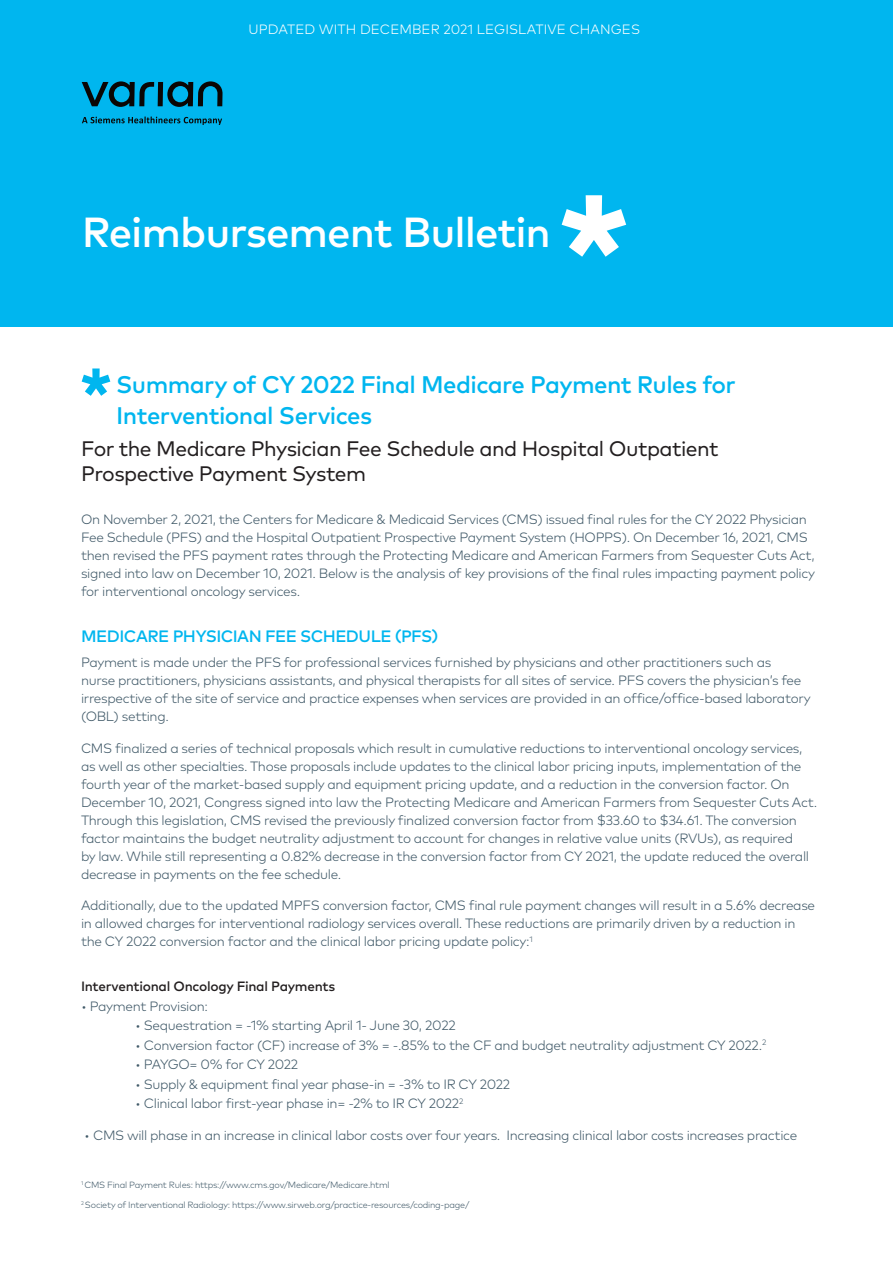
<style>
.page{position:relative;width:893px;height:1263px;background:#fff}
.page>*{position:absolute;margin:0;border:0;box-sizing:border-box;transform-origin:0 0}
.Headline_NEW_brandin{font:500 42px "Mark OT";letter-spacing:-.025em;color:#fff}
.Headline_NEW_brandin-2{font:500 24px/31.5px "Mark OT";letter-spacing:-.025em;color:#00b6ef}
.Headline2_NEW_brandi{font:21px/25.2px "Mark OT";letter-spacing:-.025em;color:#231f20}
.Subhead_1{font:500 16.5px "Mark OT";letter-spacing:-.03em;color:#00b6ef}
.body{font:300 13.5px/18px "Mark OT";letter-spacing:-.025em;color:#405968}
.Subhead_2{font:300 13.5px "Mark OT";letter-spacing:-.025em;color:#405968}
.Copyright_body{font:300 13.5px "Mark OT";letter-spacing:.005em;color:#fff}
.body-2{font:500 13.5px "Mark OT";letter-spacing:-.02em;color:#231f20}
.body-3{font:300 9px "Mark OT";letter-spacing:-.025em;color:#405968}
</style>
<div class="page">
<div style="left:0;top:0;width:893px;height:326px;background:#00b6ef"></div>
<svg style="left:82px;top:117px;width:140px;height:8px"></svg>
<svg style="left:81px;top:81px;width:142px;height:26px"></svg>
<svg style="left:562px;top:195px;width:64px;height:62px"></svg>
<svg style="left:82px;top:368px;width:28px;height:28px"></svg>
<p class="Copyright_body" style="left:248px;top:21px;width:393px">UPDATED WITH DECEMBER 2021 LEGISLATIVE CHANGES</p>
<p class="Headline_NEW_brandin" style="left:82px;top:205px;width:471px">Reimbursement Bulletin</p>
<p class="Headline_NEW_brandin-2" style="left:116px;top:368px;width:621px">Summary of CY 2022 Final Medicare Payment Rules for<br>Interventional Services</p>
<p class="Headline2_NEW_brandi" style="left:81px;top:436px;width:639px">For the Medicare Physician Fee Schedule and Hospital Outpatient<br>Prospective Payment System</p>
<p class="body" style="left:81px;top:510px;width:736px">On November 2, 2021, the Centers for Medicare &amp; Medicaid Services (CMS) issued final rules for the CY 2022 Physician Fee Schedule (PFS) and the Hospital Outpatient Prospective Payment System (HOPPS). On December 16, 2021, CMS then revised the PFS payment rates through the Protecting Medicare and American Farmers from Sequester Cuts Act, signed into law on December 10, 2021. Below is the analysis of key provisions of the final rules impacting payment policy for interventional oncology services.</p>
<p class="Subhead_1" style="left:81px;top:626px;width:359px">MEDICARE PHYSICIAN FEE SCHEDULE (PFS)</p>
<p class="body" style="left:81px;top:653px;width:731px">Payment is made under the PFS for professional services furnished by physicians and other practitioners such as<br>nurse practitioners, physicians assistants, and physical therapists for all sites of service. PFS covers the physician’s fee irrespective of the site of service and practice expenses when services are provided in an office/office-based laboratory (OBL) setting.</p>
<p class="body" style="left:81px;top:739px;width:738px">CMS finalized a series of technical proposals which result in cumulative reductions to interventional oncology services, as well as other specialties. Those proposals include updates to the clinical labor pricing inputs, implementation of the fourth year of the market-based supply and equipment pricing update, and a reduction in the conversion factor. On December 10, 2021, Congress signed into law the Protecting Medicare and American Farmers from Sequester Cuts Act.<br>Through this legislation, CMS revised the previously finalized conversion factor from $33.60 to $34.61. The conversion factor maintains the budget neutrality adjustment to account for changes in relative value units (RVUs), as required<br>by law. While still representing a 0.82% decrease in the conversion factor from CY 2021, the update reduced the overall decrease in payments on the fee schedule.</p>
<p class="body" style="left:81px;top:896px;width:736px">Additionally, due to the updated MPFS conversion factor, CMS final rule payment changes will result in a 5.6% decrease in allowed charges for interventional radiology services overall. These reductions are primarily driven by a reduction in the CY 2022 conversion factor and the clinical labor pricing update policy:<sup>1</sup></p>
<p class="body-2" style="left:81px;top:978px;width:256px">Interventional Oncology Final Payments</p>
<p class="body" style="left:81px;top:997px;width:129px">• Payment Provision:</p>
<p class="body" style="left:135px;top:1016px;width:322px">• Sequestration = -1% starting April 1- June 30, 2022</p>
<p class="body" style="left:135px;top:1036px;width:633px">• Conversion factor (CF) increase of 3% = -.85% to the CF and budget neutrality adjustment CY 2022.<sup>2</sup></p>
<p class="body" style="left:135px;top:1055px;width:165px">• PAYGO= 0% for CY 2022</p>
<p class="body" style="left:135px;top:1075px;width:377px">• Supply &amp; equipment final year phase-in = -3% to IR CY 2022</p>
<p class="body" style="left:135px;top:1094px;width:330px">• Clinical labor first-year phase in= -2% to IR CY 2022<sup>2</sup></p>
<p class="Subhead_2" style="left:84px;top:1127px;width:714px">• CMS will phase in an increase in clinical labor costs over four years. Increasing clinical labor costs increases practice</p>
<p class="body-3" style="left:81px;top:1179px;width:310px"><sup>1</sup> CMS Final Payment Rules: https://www.cms.gov/Medicare/Medicare.html</p>
<p class="body-3" style="left:81px;top:1199px;width:390px"><sup>2</sup> Society of Interventional Radiology: https://www.sirweb.org/practice-resources/coding-page/</p>
</div>
